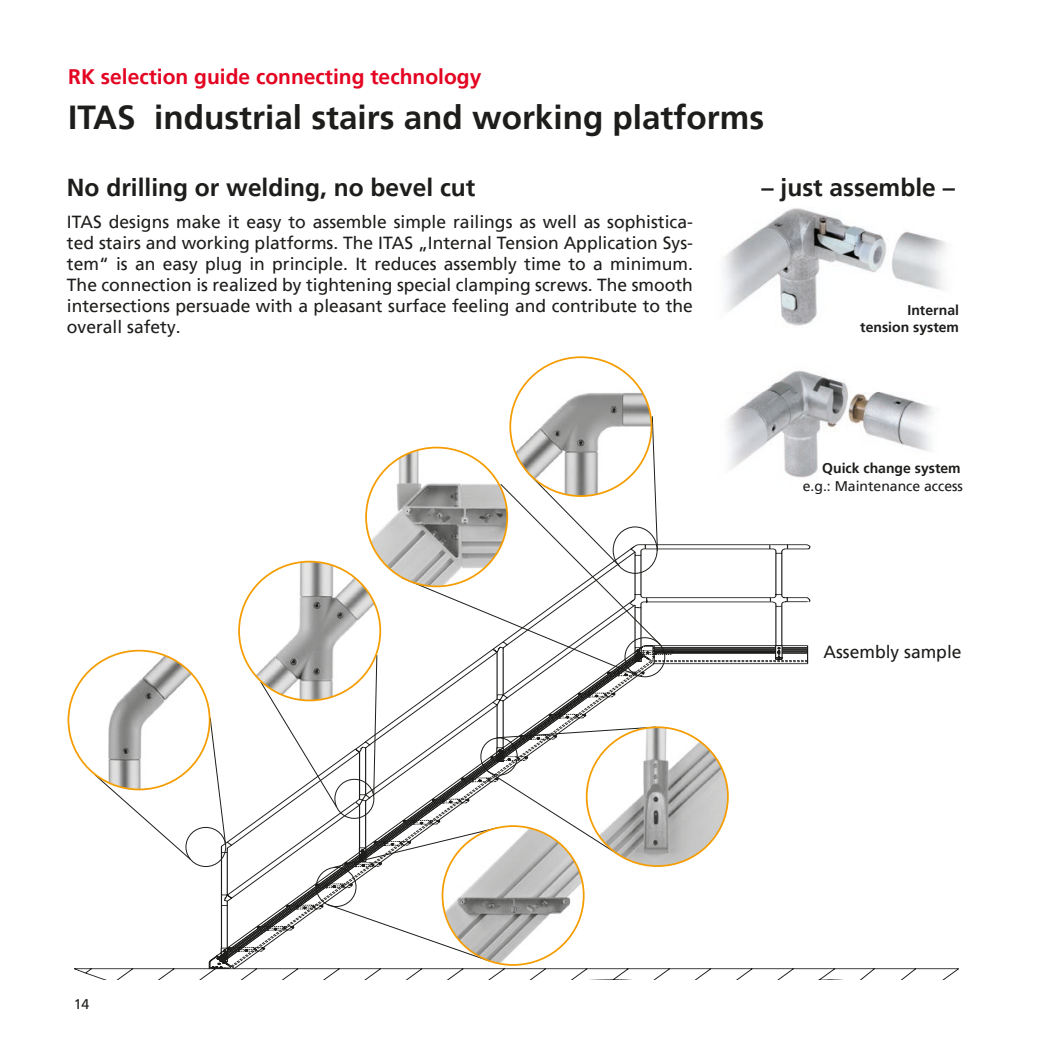
<style>
.page{position:relative;width:1042px;height:1042px;background:#fff}
.page>*{position:absolute;margin:0;border:0;box-sizing:border-box;transform-origin:0 0}
.t1{font:700 33.25px "Frutiger LT Pro";color:#1d1d1b}
.t2{font:700 24.5px "Frutiger LT Pro";color:#1d1d1b}
.t3{font:700 21px "Frutiger LT Pro";color:#e40522}
.t4{font:17.5px/21px "Frutiger LT Pro";color:#1d1d1b;text-align:justify}
.t5{font:700 14px/16.8px "Frutiger LT Pro";color:#1d1d1b;text-align:right}
.t6{font:14px "Frutiger LT Pro";color:#1d1d1b}
</style>
<div class="page">
<svg style="left:74px;top:860px;width:885px;height:119px"></svg>
<div style="left:185px;top:827px;width:41px;height:40px;border:1px solid #1d1d1b;border-radius:50%"></div>
<svg style="left:110px;top:789px;width:82px;height:71px"></svg>
<img style="left:68px;top:650px;width:141px;height:139px">
<img style="left:512px;top:357px;width:139px;height:58px">
<svg style="left:209px;top:415px;width:599px;height:547px"></svg>
<img style="left:442px;top:826px;width:142px;height:139px">
<img style="left:723px;top:208px;width:223px;height:118px">
<img style="left:698px;top:371px;width:236px;height:116px">
<p class="t3" style="left:68px;top:65px;width:415px">RK selection guide connecting technology</p>
<h1 class="t1" style="left:68px;top:98px;width:697px">ITAS industrial stairs and working platforms</h1>
<h2 class="t2" style="left:67px;top:172px;width:410px">No drilling or welding, no bevel cut</h2>
<h2 class="t2" style="left:761px;top:172px;width:195px">– just assemble –</h2>
<p class="t4" style="left:67px;top:211px;width:627px">ITAS designs make it easy to assemble simple railings as well as sophistica&shy;ted stairs and working platforms. The ITAS „Internal Tension Application Sys&shy;tem“ is an easy plug in principle. It reduces assembly time to a minimum.<br>The connection is realized by tightening special clamping screws. The smooth intersections persuade with a pleasant surface feeling and contribute to the overall safety.</p>
<p class="t5" style="left:860px;top:301px;width:100px">Internal tension system</p>
<p class="t5" style="left:822px;top:460px;width:140px">Quick change system</p>
<p class="t6" style="left:803px;top:478px;width:162px">e.g.: Maintenance access</p>
<p class="t6" style="left:74px;top:996px;width:17px">14</p>
<p class="t4" style="left:823px;top:641px;width:140px">Assembly sample</p>
</div>
